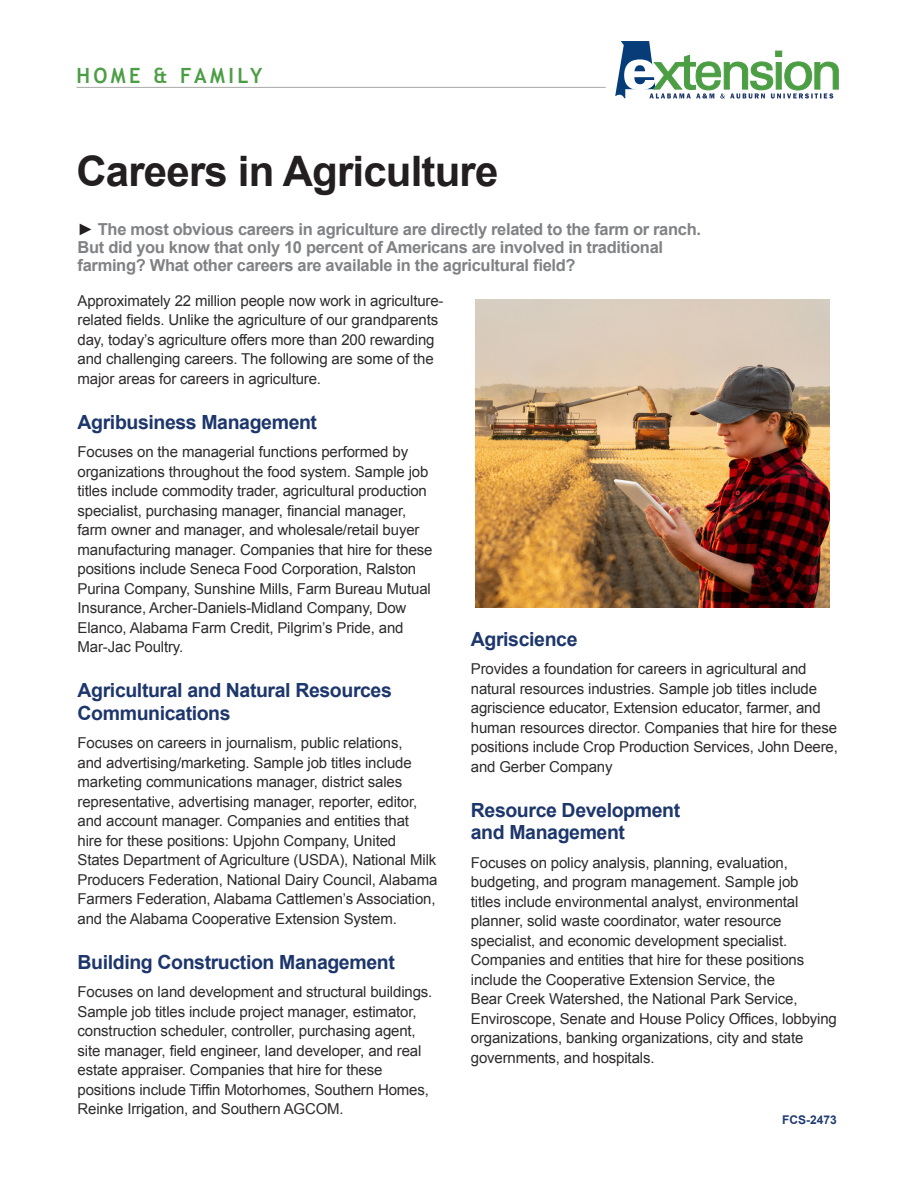
<style>
.page{position:relative;width:918px;height:1188px;background:#fff}
.page>*{position:absolute;margin:0;border:0;box-sizing:border-box;transform-origin:0 0}
.t1{font:700 42px "Arial";letter-spacing:-.02em;color:#231f20}
.t2{font:700 21px "Trebuchet MS";letter-spacing:.17em;color:#4c9e45;scale:.95 1}
.t3{font:700 19.5px/22.5px "Arial";letter-spacing:-.02em;color:#1d366c}
.t4{font:700 16.5px/18px "Arial";letter-spacing:-.02em;color:#808285}
.t5{font:15px/19.5px "Arial";letter-spacing:-.01em;color:#2e2b2c}
.t6{font:700 12px "Arial";color:#1f3b70}
.s1{color:#231f20}
</style>
<div class="page">
<svg style="left:615px;top:41px;width:224px;height:58px"></svg>
<hr style="left:76px;top:87px;width:530px;height:1px;background:#231f20">
<img style="left:475px;top:300px;width:355px;height:307px">
<h2 class="t2" style="left:76px;top:62px;width:197px">HOME &amp; FAMILY</h2>
<h1 class="t1" style="left:76px;top:143px;width:423px">Careers in Agriculture</h1>
<p class="t4" style="left:78px;top:220px;width:625px"><span class="s1">►</span> The most obvious careers in agriculture are directly related to the farm or ranch.<br>But did you know that only 10 percent of Americans are involved in traditional farming? What other careers are available in the agricultural field?</p>
<p class="t5" style="left:78px;top:291px;width:368px">Approximately 22 million people now work in agriculture&shy;related fields. Unlike the agriculture of our grandparents day, today’s agriculture offers more than 200 rewarding and challenging careers. The following are some of the major areas for careers in agriculture.</p>
<h3 class="t3" style="left:78px;top:411px;width:241px">Agribusiness Management</h3>
<p class="t5" style="left:78px;top:443px;width:357px">Focuses on the managerial functions performed by organizations throughout the food system. Sample job titles include commodity trader, agricultural production specialist, purchasing manager, financial manager, farm owner and manager, and wholesale/retail buyer manufacturing manager. Companies that hire for these positions include Seneca Food Corporation, Ralston Purina Company, Sunshine Mills, Farm Bureau Mutual Insurance, Archer-Daniels-Midland Company, Dow Elanco, Alabama Farm Credit, Pilgrim’s Pride, and Mar-Jac Poultry.</p>
<h3 class="t3" style="left:78px;top:680px;width:316px">Agricultural and Natural Resources<br>Communications</h3>
<p class="t5" style="left:78px;top:734px;width:361px">Focuses on careers in journalism, public relations,<br>and advertising/marketing. Sample job titles include marketing communications manager, district sales representative, advertising manager, reporter, editor, and account manager. Companies and entities that<br>hire for these positions: Upjohn Company, United States Department of Agriculture (USDA), National Milk Producers Federation, National Dairy Council, Alabama Farmers Federation, Alabama Cattlemen’s Association, and the Alabama Cooperative Extension System.</p>
<h3 class="t3" style="left:78px;top:951px;width:319px">Building Construction Management</h3>
<p class="t5" style="left:78px;top:983px;width:356px">Focuses on land development and structural buildings.<br>Sample job titles include project manager, estimator, construction scheduler, controller, purchasing agent, site manager, field engineer, land developer, and real estate appraiser. Companies that hire for these positions include Tiffin Motorhomes, Southern Homes, Reinke Irrigation, and Southern AGCOM.</p>
<h3 class="t3" style="left:471px;top:629px;width:108px">Agriscience</h3>
<p class="t5" style="left:471px;top:660px;width:369px">Provides a foundation for careers in agricultural and natural resources industries. Sample job titles include agriscience educator, Extension educator, farmer, and human resources director. Companies that hire for these positions include Crop Production Services, John Deere, and Gerber Company</p>
<h3 class="t3" style="left:471px;top:800px;width:211px">Resource Development and Management</h3>
<p class="t5" style="left:471px;top:853px;width:368px">Focuses on policy analysis, planning, evaluation, budgeting, and program management. Sample job<br>titles include environmental analyst, environmental planner, solid waste coordinator, water resource specialist, and economic development specialist.<br>Companies and entities that hire for these positions include the Cooperative Extension Service, the<br>Bear Creek Watershed, the National Park Service, Enviroscope, Senate and House Policy Offices, lobbying organizations, banking organizations, city and state governments, and hospitals.</p>
<p class="t6" style="left:782px;top:1112px;width:56px">FCS-2473</p>
</div>
